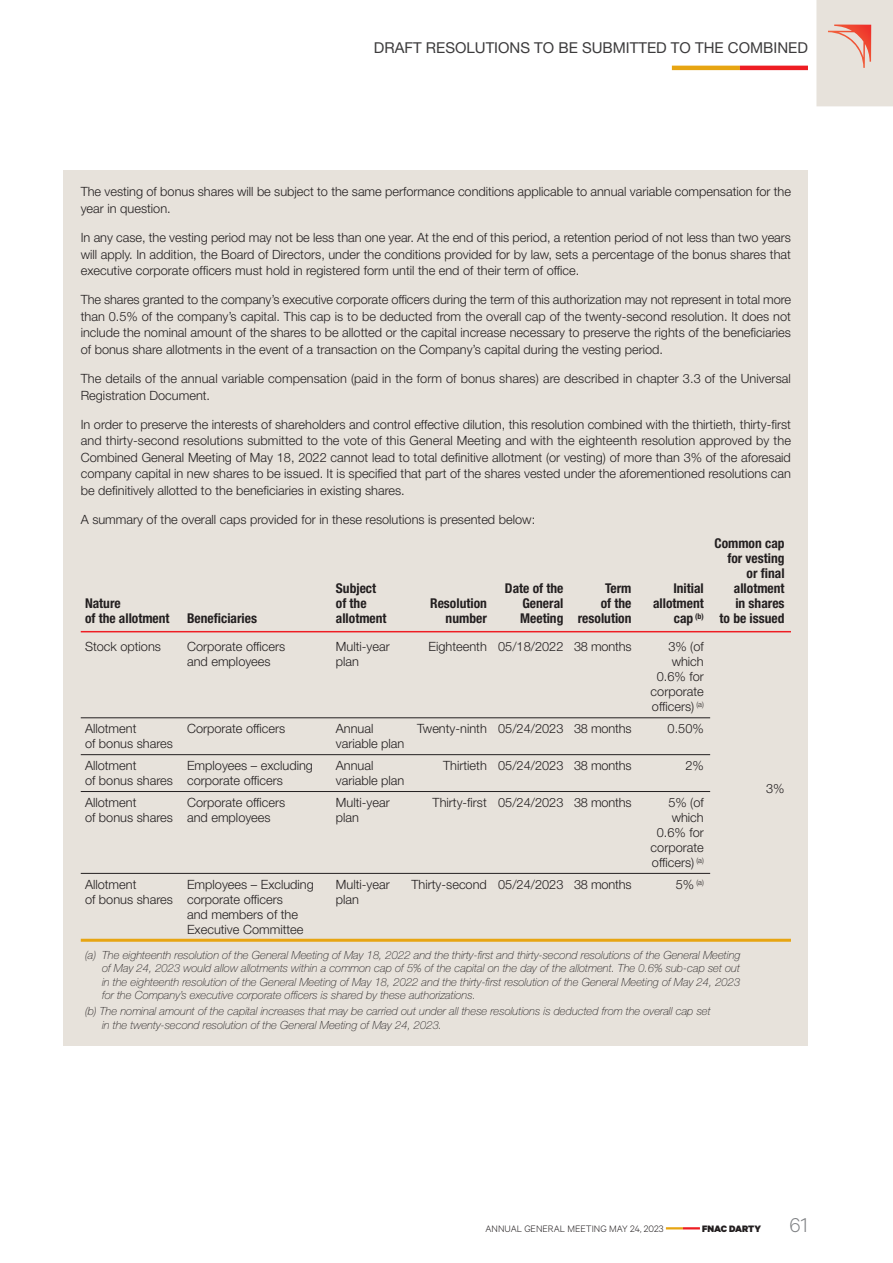
<style>
.page{position:relative;width:893px;height:1263px;background:#fff}
.page>*{position:absolute;margin:0;border:0;box-sizing:border-box;transform-origin:0 0}
.t1{font:300 22.5px "Calibre";color:#808285}
.t2{font:15px "Helvetica Neue LT Std";color:#3c3b3c}
.t3{font:700 condensed 13.5px/15px "Helvetica Neue LT Std";color:#231f20;text-align:right}
.t4{font:300 12.75px/15px "Helvetica Neue LT Std";color:#231f20}
.t5{font:italic 100 11.25px/13.5px "Helvetica Neue LT Std";color:#231f20;text-align:justify}
.t6{font:300 10.5px "Calibre";color:#231f20}
.t7{font:900 10.5px "Calibre";color:#231f20}
.t8{font:300 7.5px "Helvetica Neue LT Std";color:#231f20}
.s1{font-size:12.75px}
</style>
<div class="page">
<svg style="left:666px;top:1227px;width:34px;height:2px"></svg>
<hr style="left:672px;top:66px;width:68px;height:4px;background:#e7a512">
<hr style="left:740px;top:66px;width:68px;height:4px;background:#ee1d23">
<svg style="left:816px;top:0;width:77px;height:106px"></svg>
<div style="left:64px;top:170px;width:744px;height:876px;background:#e7e2db"></div>
<hr style="left:81px;top:631px;width:710px;height:1px;background:#ee1d23">
<hr style="left:81px;top:718px;width:629px;height:1px;background:#231f20">
<hr style="left:81px;top:754px;width:629px;height:1px;background:#231f20">
<hr style="left:81px;top:791px;width:629px;height:1px;background:#231f20">
<hr style="left:81px;top:873px;width:629px;height:1px;background:#231f20">
<hr style="left:81px;top:939px;width:710px;height:3px;background:#e7a512">
<p class="t2" style="left:374px;top:43px;width:435px">DRAFT RESOLUTIONS TO BE SUBMITTED TO THE COMBINED</p>
<p class="t4" style="left:81px;top:185px;width:712px;line-height:16.5px">The vesting of bonus shares will be subject to the same performance conditions applicable to annual variable compensation for the year in question.</p>
<p class="t4" style="left:81px;top:231px;width:712px;line-height:16.5px;text-align:justify">In any case, the vesting period may not be less than one year. At the end of this period, a retention period of not less than two years will apply. In addition, the Board of Directors, under the conditions provided for by law, sets a percentage of the bonus shares that executive corporate officers must hold in registered form until the end of their term of office.</p>
<p class="t4" style="left:81px;top:293px;width:712px;line-height:16.5px;text-align:justify">The shares granted to the company’s executive corporate officers during the term of this authorization may not represent in total more than 0.5% of the company’s capital. This cap is to be deducted from the overall cap of the twenty-second resolution. It does not include the nominal amount of the shares to be allotted or the capital increase necessary to preserve the rights of the beneficiaries of bonus share allotments in the event of a transaction on the Company’s capital during the vesting period.</p>
<p class="t4" style="left:81px;top:372px;width:712px;line-height:16.5px">The details of the annual variable compensation (paid in the form of bonus shares) are described in chapter 3.3 of the Universal<br>Registration Document.</p>
<p class="t4" style="left:81px;top:418px;width:712px;line-height:16.5px;text-align:justify">In order to preserve the interests of shareholders and control effective dilution, this resolution combined with the thirtieth, thirty-first and thirty-second resolutions submitted to the vote of this General Meeting and with the eighteenth resolution approved by the Combined General Meeting of May 18, 2022 cannot lead to total definitive allotment (or vesting) of more than 3% of the aforesaid company capital in new shares to be issued. It is specified that part of the shares vested under the aforementioned resolutions can be definitively allotted to the beneficiaries in existing shares.</p>
<p class="t4" style="left:81px;top:514px;width:456px">A summary of the overall caps provided for in these resolutions is presented below:</p>
<p class="t3" style="left:85px;top:598px;width:86px;text-align:left">Nature<br>of the allotment</p>
<p class="t3" style="left:187px;top:613px;width:71px">Beneficiaries</p>
<p class="t3" style="left:336px;top:583px;width:52px;text-align:left">Subject of the allotment</p>
<p class="t3" style="left:430px;top:598px;width:58px">Resolution number</p>
<p class="t3" style="left:520px;top:583px;width:45px;text-align:justify;text-indent:-15px">Date of the General Meeting</p>
<p class="t3" style="left:578px;top:583px;width:55px">Term<br>of the resolution</p>
<p class="t3" style="left:653px;top:583px;width:52px">Initial allotment cap <sup>(b</sup> <sup>)</sup></p>
<p class="t4" style="left:85px;top:641px;width:78px">Stock options</p>
<p class="t4" style="left:187px;top:641px;width:100px">Corporate officers and employees</p>
<p class="t4" style="left:336px;top:641px;width:55px">Multi-year plan</p>
<p class="t4" style="left:428px;top:641px;width:204px">Eighteenth 05/18/2022 38 months</p>
<p class="t4" style="left:651px;top:641px;width:55px;text-align:right">3% (of which<br>0.6% for corporate officers) <sup>(a)</sup></p>
<p class="t3" style="left:714px;top:538px;width:72px">Common cap for vesting or final allotment<br>in shares<br>to be issued</p>
<p class="t4" style="left:85px;top:723px;width:89px">Allotment<br>of bonus shares</p>
<p class="t4" style="left:187px;top:723px;width:100px">Corporate officers</p>
<p class="t4" style="left:336px;top:723px;width:70px">Annual variable plan</p>
<p class="t4" style="left:417px;top:723px;width:216px">Twenty-ninth 05/24/2023 38 months</p>
<p class="t4" style="left:668px;top:723px;width:38px">0.50%</p>
<p class="t4" style="left:85px;top:760px;width:89px">Allotment<br>of bonus shares</p>
<p class="t4" style="left:187px;top:760px;width:127px">Employees – excluding corporate officers</p>
<p class="t4" style="left:336px;top:760px;width:70px">Annual variable plan</p>
<p class="t4" style="left:443px;top:760px;width:190px">Thirtieth 05/24/2023 38 months</p>
<p class="t4" style="left:685px;top:760px;width:20px">2%</p>
<p class="t4" style="left:85px;top:797px;width:89px">Allotment<br>of bonus shares</p>
<p class="t4" style="left:187px;top:797px;width:100px">Corporate officers and employees</p>
<p class="t4" style="left:336px;top:797px;width:55px">Multi-year plan</p>
<p class="t4" style="left:433px;top:797px;width:200px">Thirty-first 05/24/2023 38 months</p>
<p class="t4" style="left:651px;top:797px;width:55px;text-align:right">5% (of which<br>0.6% for corporate officers) <sup>(a)</sup></p>
<p class="t4" style="left:85px;top:878px;width:89px">Allotment<br>of bonus shares</p>
<p class="t4" style="left:187px;top:878px;width:128px">Employees – Excluding corporate officers<br>and members of the<br>Executive Committee</p>
<p class="t4" style="left:336px;top:878px;width:55px">Multi-year plan</p>
<p class="t4" style="left:411px;top:878px;width:221px">Thirty-second 05/24/2023 38 months</p>
<p class="t8" style="left:676px;top:879px;width:29px"><span class="s1">5%</span> (a)</p>
<p class="t5" style="left:102px;top:950px;width:640px;text-indent:-17px">(a) The eighteenth resolution of the General Meeting of May 18, 2022 and the thirty-first and thirty-second resolutions of the General Meeting of May 24, 2023 would allow allotments within a common cap of 5% of the capital on the day of the allotment. The 0.6% sub-cap set out in the eighteenth resolution of the General Meeting of May 18, 2022 and the thirty-first resolution of the General Meeting of May 24, 2023 for the Company’s executive corporate officers is shared by these authorizations.</p>
<p class="t5" style="left:102px;top:1006px;width:610px;text-indent:-17px">(b) The nominal amount of the capital increases that may be carried out under all these resolutions is deducted from the overall cap set in the twenty-second resolution of the General Meeting of May 24, 2023.</p>
<p class="t4" style="left:766px;top:782px;width:20px">3%</p>
<p class="t6" style="left:485px;top:1224px;width:180px">ANNUAL GENERAL MEETING MAY 24, 2023</p>
<p class="t7" style="left:702px;top:1224px;width:60px">FNAC DARTY</p>
<h1 class="t1" style="left:789px;top:1216px;width:20px">61</h1>
</div>
